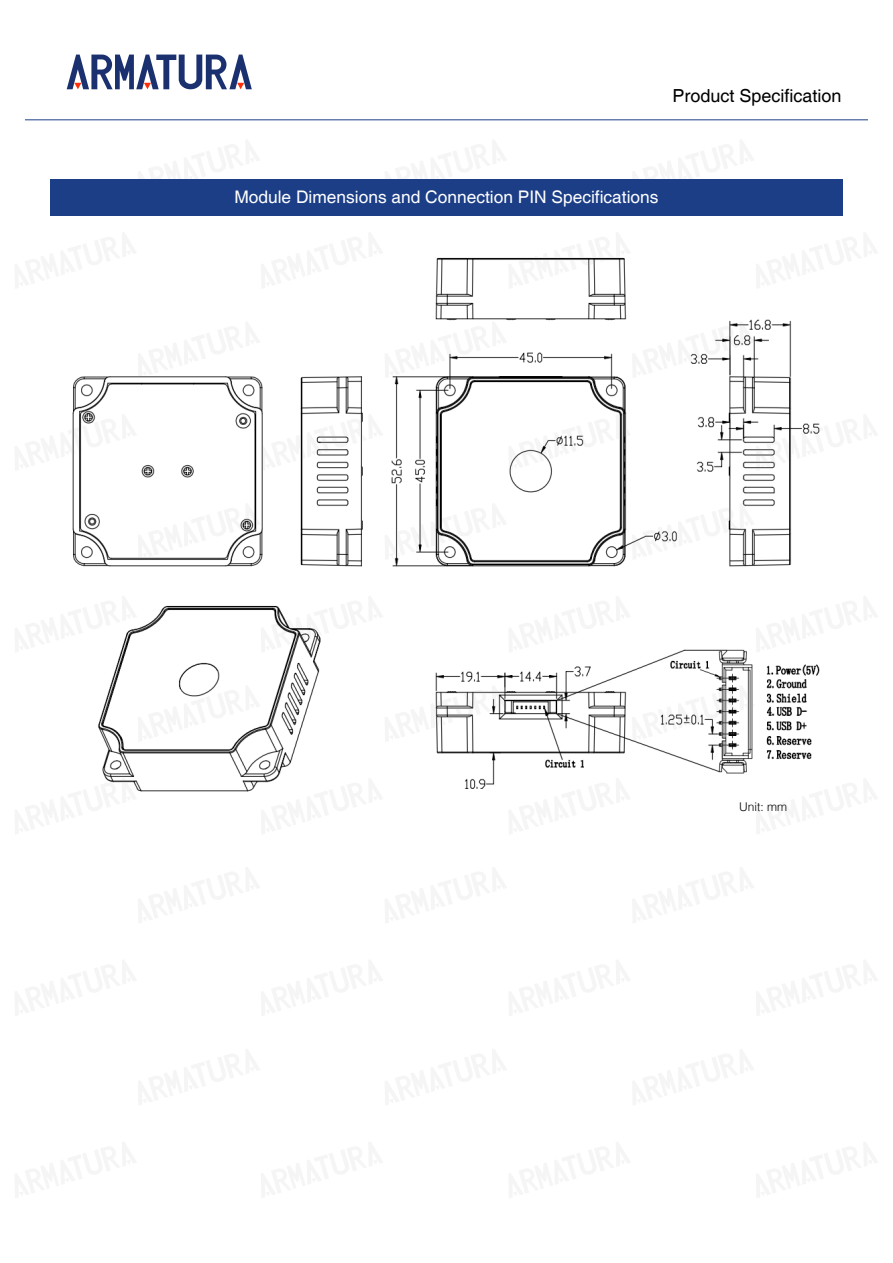
<style>
.page{position:relative;width:893px;height:1263px;background:#fff}
.page>*{position:absolute;margin:0;border:0;box-sizing:border-box;transform-origin:0 0}
.t1{font:18px "Helvetica";color:#000}
.t2{font:17.4px "Helvetica";color:#fff}
.t3{font:300 12px "Helvetica";color:#000}
</style>
<div class="page">
<svg style="left:67px;top:55px;width:185px;height:34px"></svg>
<hr style="left:25px;top:120px;width:843px;height:1px;background:#1b3e87">
<div style="left:50px;top:180px;width:793px;height:36px;background:#1b3e87"></div>
<img style="left:72px;top:257px;width:748px;height:535px">
<svg style="left:138px;top:179px;width:122px;height:1px"></svg>
<svg style="left:72px;top:257px;width:65px;height:32px"></svg>
<svg style="left:261px;top:257px;width:123px;height:32px"></svg>
<svg style="left:508px;top:257px;width:123px;height:32px"></svg>
<svg style="left:756px;top:257px;width:64px;height:32px"></svg>
<svg style="left:385px;top:179px;width:122px;height:1px"></svg>
<svg style="left:632px;top:179px;width:123px;height:1px"></svg>
<svg style="left:138px;top:321px;width:122px;height:57px"></svg>
<svg style="left:72px;top:414px;width:65px;height:57px"></svg>
<svg style="left:261px;top:414px;width:123px;height:57px"></svg>
<svg style="left:508px;top:414px;width:123px;height:57px"></svg>
<svg style="left:756px;top:414px;width:64px;height:57px"></svg>
<svg style="left:385px;top:321px;width:122px;height:57px"></svg>
<svg style="left:632px;top:321px;width:123px;height:57px"></svg>
<svg style="left:138px;top:503px;width:122px;height:57px"></svg>
<svg style="left:72px;top:596px;width:65px;height:57px"></svg>
<svg style="left:261px;top:596px;width:123px;height:57px"></svg>
<svg style="left:508px;top:596px;width:123px;height:57px"></svg>
<svg style="left:756px;top:596px;width:64px;height:57px"></svg>
<svg style="left:385px;top:503px;width:122px;height:57px"></svg>
<svg style="left:632px;top:503px;width:123px;height:57px"></svg>
<svg style="left:138px;top:685px;width:122px;height:57px"></svg>
<svg style="left:72px;top:778px;width:65px;height:14px"></svg>
<svg style="left:261px;top:778px;width:123px;height:14px"></svg>
<svg style="left:508px;top:778px;width:123px;height:14px"></svg>
<svg style="left:756px;top:778px;width:64px;height:14px"></svg>
<svg style="left:385px;top:685px;width:122px;height:57px"></svg>
<svg style="left:632px;top:685px;width:123px;height:57px"></svg>
<p class="t1" style="left:672px;top:85px;width:171px">Product Specification</p>
<p class="t2" style="left:234px;top:187px;width:426px">Module Dimensions and Connection PIN Specifications</p>
<p class="t3" style="left:739px;top:796px;width:50px">Unit: mm</p>
</div>
